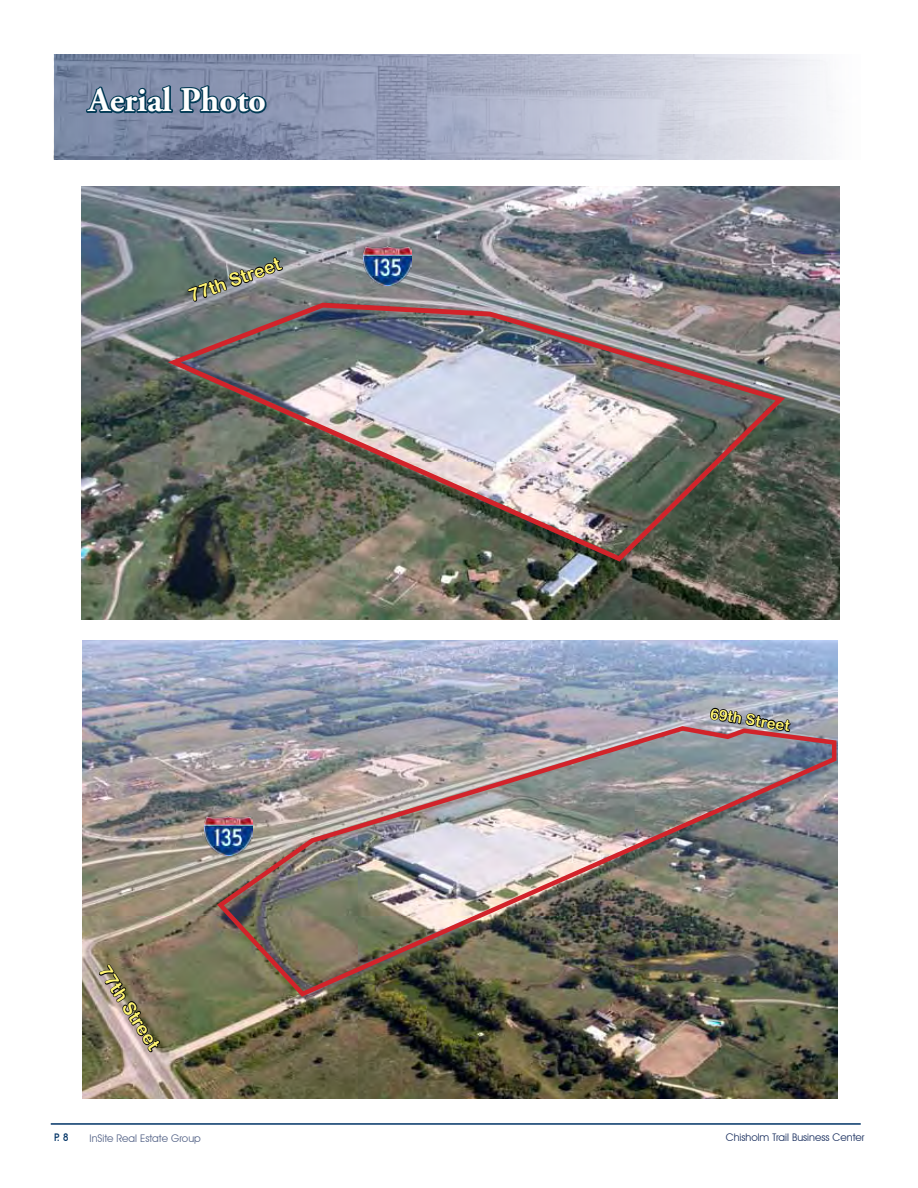
<style>
.page{position:relative;width:918px;height:1188px;background:#fff}
.page>*{position:absolute;margin:0;border:0;box-sizing:border-box;transform-origin:0 0}
.t1{font:700 34.5px "Adobe Garamond Pro";color:#fff}
.t2{font:18px "Arial Rounded MT Bold";color:#fff572}
.t3{font:15px "Arial Rounded MT Bold";color:#fff572}
.t4{font:10.5px "Avant Garde IT Cby BT";color:#1c3160}
.t5{font:10.5px "Avant Garde IT Cby BT";color:#556488}
.t6{font:500 10.5px "Avant Garde IT Cby BT";color:#036}
</style>
<div class="page">
<hr style="left:51px;top:1123px;width:810px;height:2px;background:#036">
<img style="left:54px;top:54px;width:775px;height:105px">
<svg style="left:84px;top:84px;width:184px;height:32px;background:#4c6a86"></svg>
<img style="left:83px;top:641px;width:754px;height:458px">
<img style="left:214px;top:724px;width:624px;height:275px">
<img style="left:81px;top:187px;width:758px;height:433px">
<img style="left:161px;top:300px;width:629px;height:264px">
<img style="left:205px;top:817px;width:48px;height:38px">
<svg style="left:187px;top:256px;width:97px;height:47px;background:#666d6f"></svg>
<img style="left:363px;top:247px;width:48px;height:38px">
<svg style="left:98px;top:963px;width:63px;height:91px;background:#867969"></svg>
<svg style="left:709px;top:694px;width:82px;height:49px;background:#8e838e"></svg>
<h1 class="t1" style="left:89px;top:80px;width:179px">Aerial Photo</h1>
<h2 class="t2" style="left:185px;top:286px;width:98px;rotate:-20deg">77th Street</h2>
<h2 class="t2" style="left:112px;top:961px;width:98px;rotate:57deg">77th Street</h2>
<h3 class="t3" style="left:712px;top:705px;width:82px;rotate:9deg">69th Street</h3>
<p class="t6" style="left:54px;top:1131px;width:16px">P. 8</p>
<p class="t5" style="left:90px;top:1132px;width:113px">InSite Real Estate Group</p>
<p class="t4" style="left:726px;top:1131px;width:140px">Chisholm Trail Business Center</p>
</div>
